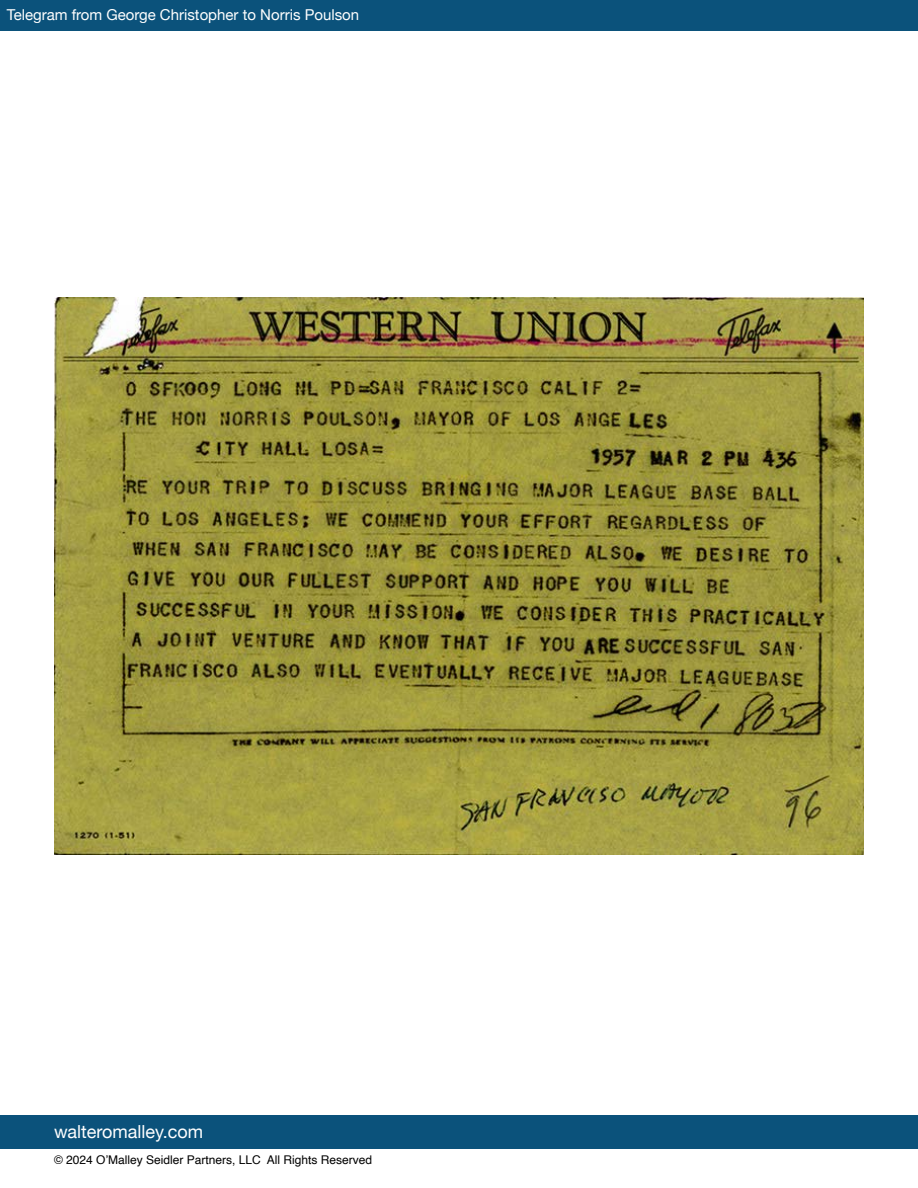
<style>
.page{position:relative;width:918px;height:1188px;background:#fff}
.page>*{position:absolute;margin:0;border:0;box-sizing:border-box;transform-origin:0 0}
.t1{font:18px "Helvetica Neue";color:#fff}
.t2{font:15px "Helvetica Neue";color:#fff}
.t3{font:12px "Helvetica";color:#000}
</style>
<div class="page">
<div style="left:0;top:0;width:918px;height:30px;background:#0b527b"></div>
<div style="left:0;top:1116px;width:918px;height:33px;background:#0b527b"></div>
<img style="left:54px;top:297px;width:810px;height:558px">
<p class="t2" style="left:7px;top:4px;width:354px">Telegram from George Christopher to Norris Poulson</p>
<h1 class="t1" style="left:54px;top:1118px;width:151px">walteromalley.com</h1>
<p class="t3" style="left:54px;top:1150px;width:320px">© 2024 O’Malley Seidler Partners, LLC All Rights Reserved</p>
</div>
